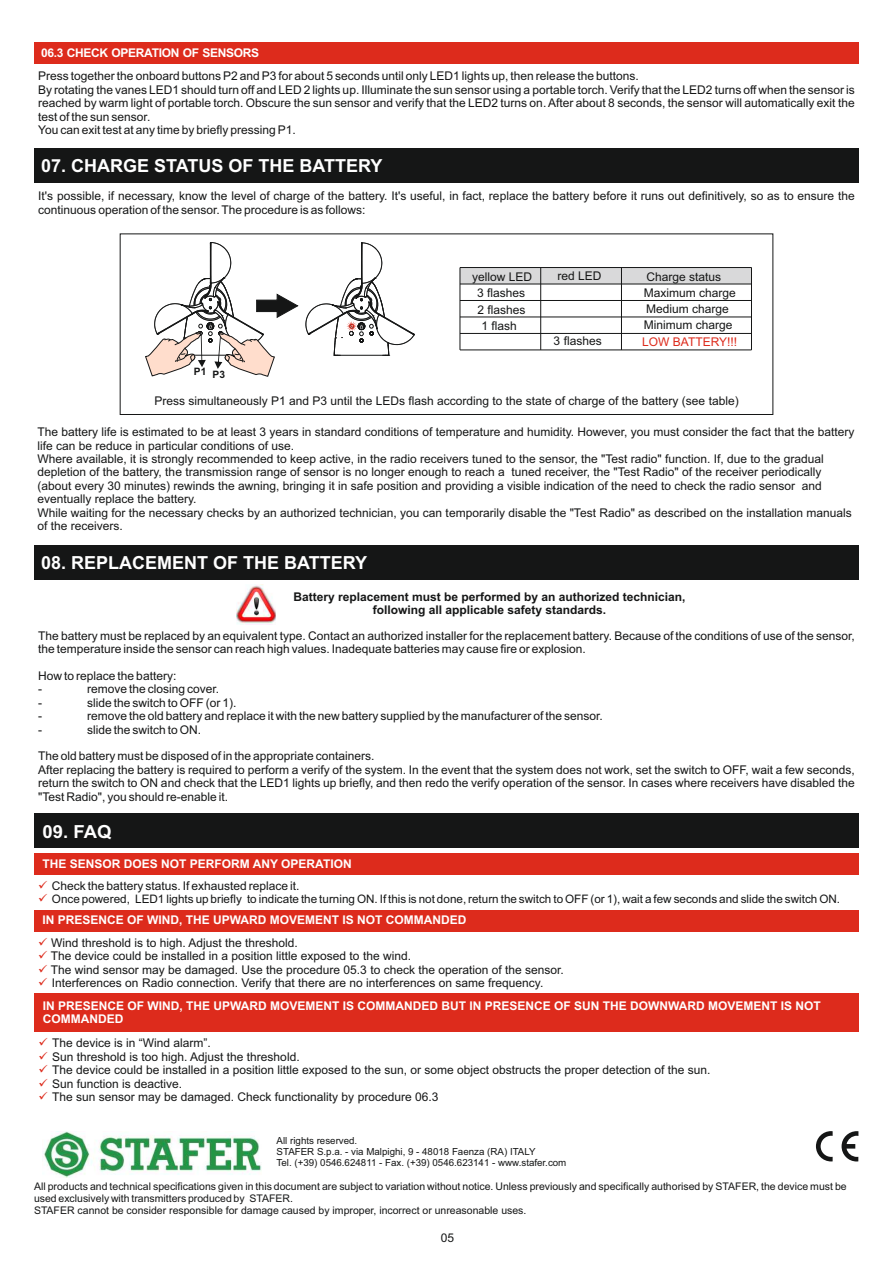
<style>
.page{position:relative;width:893px;height:1263px;background:#fff}
.page>*{position:absolute;margin:0;border:0;box-sizing:border-box;transform-origin:0 0}
.t1{font:700 18px "Arial";color:#fff}
.t2{font:12px/13.4px "Arial";color:#151616}
.t3{font:700 12px/13.4px "Arial";color:#fff}
.t4{font:700 12px/13.4px "Arial";color:#151616;text-align:center}
.t5{font:700 12px "Arial";letter-spacing:-.03em;color:#fff}
.t6{font:12px "Arial";color:#dd2b1c}
.t7{font:11.7px "Arial";color:#151616}
.t8{font:10.5px/11.7px "Arial";color:#151616}
.t9{font:700 10.2px "Arial";color:#151616}
.t10{font:9.75px/10.9px "Arial";color:#151616}
.s1{color:#dd2b1c}
</style>
<div class="page">
<div style="left:34px;top:43px;width:825px;height:21px;background:#dd2b1c"></div>
<div style="left:34px;top:149px;width:825px;height:34px;background:#151616"></div>
<div style="left:120px;top:233px;width:653px;height:182px;border:1px solid #151616"></div>
<svg style="left:306px;top:243px;width:109px;height:113px"></svg>
<div style="left:460px;top:268px;width:81px;height:16px;background:#d9d9da"></div>
<div style="left:541px;top:268px;width:80px;height:16px;background:#d9d9da"></div>
<div style="left:621px;top:268px;width:130px;height:16px;background:#d9d9da"></div>
<hr style="left:460px;top:268px;width:1px;height:82px;background:#151616">
<hr style="left:540px;top:268px;width:1px;height:82px;background:#151616">
<hr style="left:621px;top:268px;width:1px;height:82px;background:#151616">
<hr style="left:751px;top:268px;width:1px;height:82px;background:#151616">
<hr style="left:460px;top:350px;width:291px;height:1px;background:#151616">
<hr style="left:460px;top:333px;width:291px;height:1px;background:#151616">
<hr style="left:460px;top:317px;width:291px;height:1px;background:#151616">
<hr style="left:460px;top:300px;width:291px;height:1px;background:#151616">
<hr style="left:460px;top:284px;width:291px;height:1px;background:#151616">
<hr style="left:460px;top:267px;width:291px;height:1px;background:#151616">
<svg style="left:145px;top:242px;width:153px;height:135px"></svg>
<div style="left:34px;top:546px;width:825px;height:34px;background:#151616"></div>
<img style="left:237px;top:585px;width:39px;height:39px">
<div style="left:34px;top:853px;width:825px;height:21px;background:#dd2b1c"></div>
<div style="left:34px;top:910px;width:825px;height:21px;background:#dd2b1c"></div>
<div style="left:34px;top:813px;width:825px;height:34px;background:#151616"></div>
<svg style="left:842px;top:1131px;width:16px;height:30px"></svg>
<svg style="left:816px;top:1131px;width:17px;height:30px"></svg>
<div style="left:34px;top:993px;width:825px;height:39px;background:#dd2b1c"></div>
<img style="left:43px;top:1131px;width:218px;height:47px">
<p class="t5" style="left:41px;top:49px;width:219px">06.3 CHECK OPERATION OF SENSORS</p>
<p class="t2" style="left:38px;top:71px;width:818px">Press together the onboard buttons P2 and P3 for about 5 seconds until only LED1 lights up, then release the buttons.<br>By rotating the vanes LED1 should turn off and LED 2 lights up. Illuminate the sun sensor using a portable torch. Verify that the LED2 turns off when the sensor is reached by warm light of portable torch. Obscure the sun sensor and verify that the LED2 turns on. After about 8 seconds, the sensor will automatically exit the test of the sun sensor.<br>You can exit test at any time by briefly pressing P1.</p>
<h1 class="t1" style="left:41px;top:159px;width:343px">07. CHARGE STATUS OF THE BATTERY</h1>
<p class="t2" style="left:38px;top:190px;width:818px">It's possible, if necessary, know the level of charge of the battery. It's useful, in fact, replace the battery before it runs out definitively, so as to ensure the continuous operation of the sensor. The procedure is as follows:</p>
<p class="t9" style="left:194px;top:369px;width:33px">P1 P3</p>
<p class="t2" style="left:472px;top:271px;width:62px">yellow LED</p>
<p class="t2" style="left:557px;top:271px;width:46px">red LED</p>
<p class="t2" style="left:477px;top:286px;width:50px;line-height:16.5px;text-align:center">3 flashes<br>2 flashes<br>1 flash</p>
<p class="t2" style="left:554px;top:336px;width:50px">3 flashes</p>
<p class="t2" style="left:646px;top:271px;width:76px">Charge status</p>
<p class="t2" style="left:644px;top:285px;width:94px;line-height:16.2px">Maximum charge<br>Medium charge<br>Minimum charge</p>
<p class="t6" style="left:642px;top:337px;width:96px">LOW BATTERY!!!</p>
<p class="t2" style="left:154px;top:395px;width:586px">Press simultaneously P1 and P3 until the LEDs flash according to the state of charge of the battery (see table)</p>
<p class="t2" style="left:37px;top:426px;width:818px">The battery life is estimated to be at least 3 years in standard conditions of temperature and humidity. However, you must consider the fact that the battery life can be reduce in particular conditions of use.<br>Where available, it is strongly recommended to keep active, in the radio receivers tuned to the sensor, the "Test radio" function. If, due to the gradual depletion of the battery, the transmission range of sensor is no longer enough to reach a tuned receiver, the "Test Radio" of the receiver periodically (about every 30 minutes) rewinds the awning, bringing it in safe position and providing a visible indication of the need to check the radio sensor and eventually replace the battery.<br>While waiting for the necessary checks by an authorized technician, you can temporarily disable the "Test Radio" as described on the installation manuals of the receivers.</p>
<h1 class="t1" style="left:41px;top:556px;width:328px">08. REPLACEMENT OF THE BATTERY</h1>
<p class="t4" style="left:294px;top:591px;width:394px">Battery replacement must be performed by an authorized technician, following all applicable safety standards.</p>
<p class="t2" style="left:38px;top:630px;width:818px">The battery must be replaced by an equivalent type. Contact an authorized installer for the replacement battery. Because of the conditions of use of the sensor, the temperature inside the sensor can reach high values. Inadequate batteries may cause fire or explosion.</p>
<p class="t2" style="left:38px;top:670px;width:140px">How to replace the battery: -</p>
<p class="t2" style="left:87px;top:683px;width:134px">remove the closing cover.</p>
<p class="t2" style="left:38px;top:697px;width:5px">-</p>
<p class="t2" style="left:87px;top:697px;width:151px">slide the switch to OFF (or 1).</p>
<p class="t2" style="left:38px;top:710px;width:5px">-</p>
<p class="t2" style="left:87px;top:710px;width:517px">remove the old battery and replace it with the new battery supplied by the manufacturer of the sensor.</p>
<p class="t2" style="left:38px;top:724px;width:5px">-</p>
<p class="t2" style="left:87px;top:724px;width:116px">slide the switch to ON.</p>
<p class="t2" style="left:38px;top:750px;width:818px">The old battery must be disposed of in the appropriate containers.<br>After replacing the battery is required to perform a verify of the system. In the event that the system does not work, set the switch to OFF, wait a few seconds, return the switch to ON and check that the LED1 lights up briefly, and then redo the verify operation of the sensor. In cases where receivers have disabled the "Test Radio", you should re-enable it.</p>
<h1 class="t1" style="left:43px;top:825px;width:70px">09. FAQ</h1>
<p class="t3" style="left:43px;top:858px;width:311px">THE SENSOR DOES NOT PERFORM ANY OPERATION</p>
<p class="t2" style="left:38px;top:880px;width:263px"><span class="s1">✓</span> Check the battery status. If exhausted replace it.</p>
<p class="t7" style="left:38px;top:894px;width:803px"><span class="s1">✓</span> Once powered, LED1 lights up briefly to indicate the turning ON. If this is not done, return the switch to OFF (or 1), wait a few seconds and slide the switch ON.</p>
<p class="t2" style="left:38px;top:937px;width:261px"><span class="s1">✓</span> Wind threshold is to high. Adjust the threshold.</p>
<p class="t2" style="left:38px;top:950px;width:374px"><span class="s1">✓</span> The device could be installed in a position little exposed to the wind.</p>
<p class="t2" style="left:38px;top:964px;width:527px"><span class="s1">✓</span> The wind sensor may be damaged. Use the procedure 05.3 to check the operation of the sensor.</p>
<p class="t2" style="left:38px;top:977px;width:507px"><span class="s1">✓</span> Interferences on Radio connection. Verify that there are no interferences on same frequency.</p>
<p class="t3" style="left:43px;top:914px;width:426px">IN PRESENCE OF WIND, THE UPWARD MOVEMENT IS NOT COMMANDED</p>
<p class="t3" style="left:43px;top:1000px;width:780px">IN PRESENCE OF WIND, THE UPWARD MOVEMENT IS COMMANDED BUT IN PRESENCE OF SUN THE DOWNWARD MOVEMENT IS NOT<br>COMMANDED</p>
<p class="t2" style="left:38px;top:1037px;width:174px"><span class="s1">✓</span> The device is in “Wind alarm”.</p>
<p class="t2" style="left:38px;top:1051px;width:263px"><span class="s1">✓</span> Sun threshold is too high. Adjust the threshold.</p>
<p class="t2" style="left:38px;top:1064px;width:674px"><span class="s1">✓</span> The device could be installed in a position little exposed to the sun, or some object obstructs the proper detection of the sun.</p>
<p class="t2" style="left:38px;top:1078px;width:145px"><span class="s1">✓</span> Sun function is deactive.</p>
<p class="t2" style="left:38px;top:1091px;width:401px"><span class="s1">✓</span> The sun sensor may be damaged. Check functionality by procedure 06.3</p>
<p class="t10" style="left:277px;top:1136px;width:291px">All rights reserved.<br>STAFER S.p.a. - via Malpighi, 9 - 48018 Faenza (RA) ITALY<br>Tel. (+39) 0546.624811 - Fax. (+39) 0546.623141 - www.stafer.com</p>
<p class="t8" style="left:34px;top:1182px;width:814px">All products and technical specifications given in this document are subject to variation without notice. Unless previously and specifically authorised by STAFER, the device must be used exclusively with transmitters produced by STAFER.<br>STAFER cannot be consider responsible for damage caused by improper, incorrect or unreasonable uses.</p>
<p class="t2" style="left:441px;top:1232px;width:15px">05</p>
</div>
